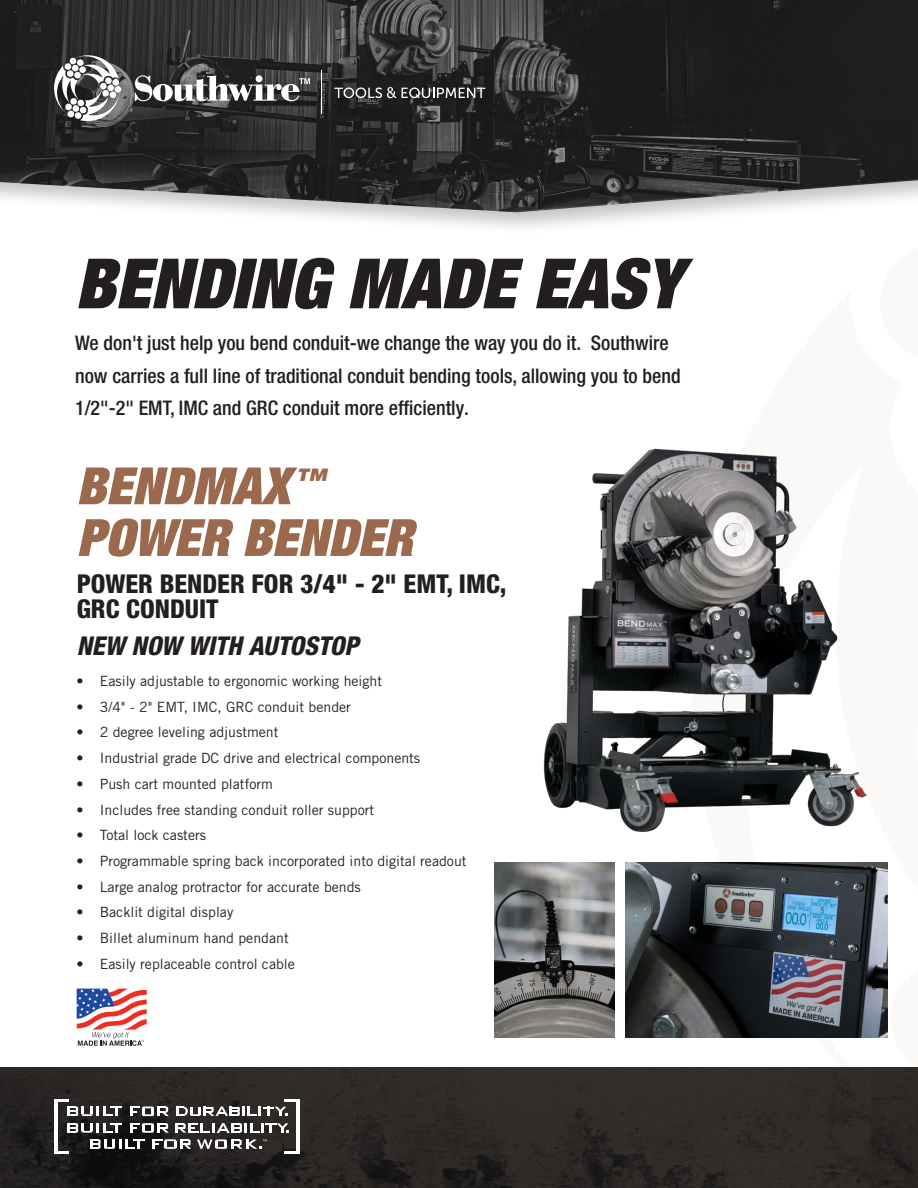
<style>
.page{position:relative;width:918px;height:1188px;background:#fff}
.page>*{position:absolute;margin:0;border:0;box-sizing:border-box;transform-origin:0 0}
.t1{font:italic 900 condensed 69.45px "Helvetica Neue LT Pro";color:#231f20}
.t2{font:italic 900 condensed 51.45px "Helvetica Neue LT Pro";color:#9b694d}
.t3{font:800 condensed 25.95px "Helvetica Neue LT Pro";color:#231f20}
.t4{font:italic 800 condensed 25.95px "Helvetica Neue LT Pro";color:#231f20}
.t5{font:500 condensed 20.25px/32.7px "Helvetica Neue LT Pro";color:#231f20}
.t6{font:14.1px "Trade Gothic LT Std";color:#231f20}
</style>
<div class="page">
<svg style="left:0;top:1068px;width:918px;height:120px;background:#2b2624"></svg>
<svg style="left:153px;top:1139px;width:38px;height:10px"></svg>
<svg style="left:90px;top:1139px;width:54px;height:10px"></svg>
<hr style="left:54px;top:1099px;width:3px;height:55px;background:#fff">
<svg style="left:57px;top:1151px;width:12px;height:3px"></svg>
<hr style="left:296px;top:1099px;width:4px;height:55px;background:#fff">
<hr style="left:284px;top:1099px;width:14px;height:3px;background:#fff">
<hr style="left:284px;top:1151px;width:14px;height:3px;background:#fff">
<svg style="left:130px;top:1106px;width:39px;height:10px"></svg>
<svg style="left:57px;top:1099px;width:65px;height:17px"></svg>
<svg style="left:130px;top:1123px;width:39px;height:10px"></svg>
<svg style="left:68px;top:1123px;width:54px;height:10px"></svg>
<svg style="left:175px;top:1123px;width:114px;height:10px"></svg>
<svg style="left:177px;top:1107px;width:111px;height:9px"></svg>
<svg style="left:197px;top:1139px;width:70px;height:10px"></svg>
<div style="left:0;top:0;width:918px;height:236px;background:#231f20;opacity:.2"></div>
<svg style="left:0;top:0;width:918px;height:212px;background:#393839"></svg>
<div style="left:46px;top:48px;width:446px;height:80px;background:#231f20;opacity:.5"></div>
<svg style="left:54px;top:54px;width:68px;height:68px"></svg>
<hr style="left:321px;top:70px;width:1px;height:44px;background:#fff">
<svg style="left:334px;top:87px;width:151px;height:11px;background:#656465"></svg>
<svg style="left:135px;top:75px;width:175px;height:26px"></svg>
<svg style="left:77px;top:989px;width:70px;height:57px"></svg>
<img style="left:543px;top:448px;width:324px;height:384px">
<div style="left:912px;top:0;width:6px;height:204px;background:#231f20"></div>
<img style="left:625px;top:862px;width:263px;height:175px">
<img style="left:495px;top:862px;width:119px;height:175px">
<p class="t1" style="left:76px;top:240px;width:608px">BENDING MADE EASY</p>
<p class="t5" style="left:75px;top:326px;width:607px">We don't just help you bend conduit-we change the way you do it. Southwire now carries a full line of traditional conduit bending tools, allowing you to bend<br>1/2"-2" EMT, IMC and GRC conduit more efficiently.</p>
<p class="t2" style="left:77px;top:453px;width:250px">BENDMAX <sup>™</sup></p>
<p class="t2" style="left:77px;top:505px;width:338px">POWER BENDER</p>
<p class="t3" style="left:77px;top:568px;width:431px">POWER BENDER FOR 3/4" - 2" EMT, IMC,</p>
<p class="t3" style="left:77px;top:593px;width:143px">GRC CONDUIT</p>
<p class="t4" style="left:77px;top:627px;width:284px">NEW NOW WITH AUTOSTOP</p>
<p class="t6" style="left:77px;top:672px;width:307px">• Easily adjustable to ergonomic working height</p>
<p class="t6" style="left:77px;top:698px;width:276px">• 3/4" - 2" EMT, IMC, GRC conduit bender</p>
<p class="t6" style="left:77px;top:724px;width:203px">• 2 degree leveling adjustment</p>
<p class="t6" style="left:77px;top:750px;width:345px">• Industrial grade DC drive and electrical components</p>
<p class="t6" style="left:77px;top:775px;width:198px">• Push cart mounted platform</p>
<p class="t6" style="left:77px;top:801px;width:299px">• Includes free standing conduit roller support</p>
<p class="t6" style="left:77px;top:827px;width:131px">• Total lock casters</p>
<p class="t6" style="left:77px;top:852px;width:391px">• Programmable spring back incorporated into digital readout</p>
<p class="t6" style="left:77px;top:878px;width:286px">• Large analog protractor for accurate bends</p>
<p class="t6" style="left:77px;top:904px;width:158px">• Backlit digital display</p>
<p class="t6" style="left:77px;top:930px;width:214px">• Billet aluminum hand pendant</p>
<p class="t6" style="left:77px;top:955px;width:220px">• Easily replaceable control cable</p>
</div>
